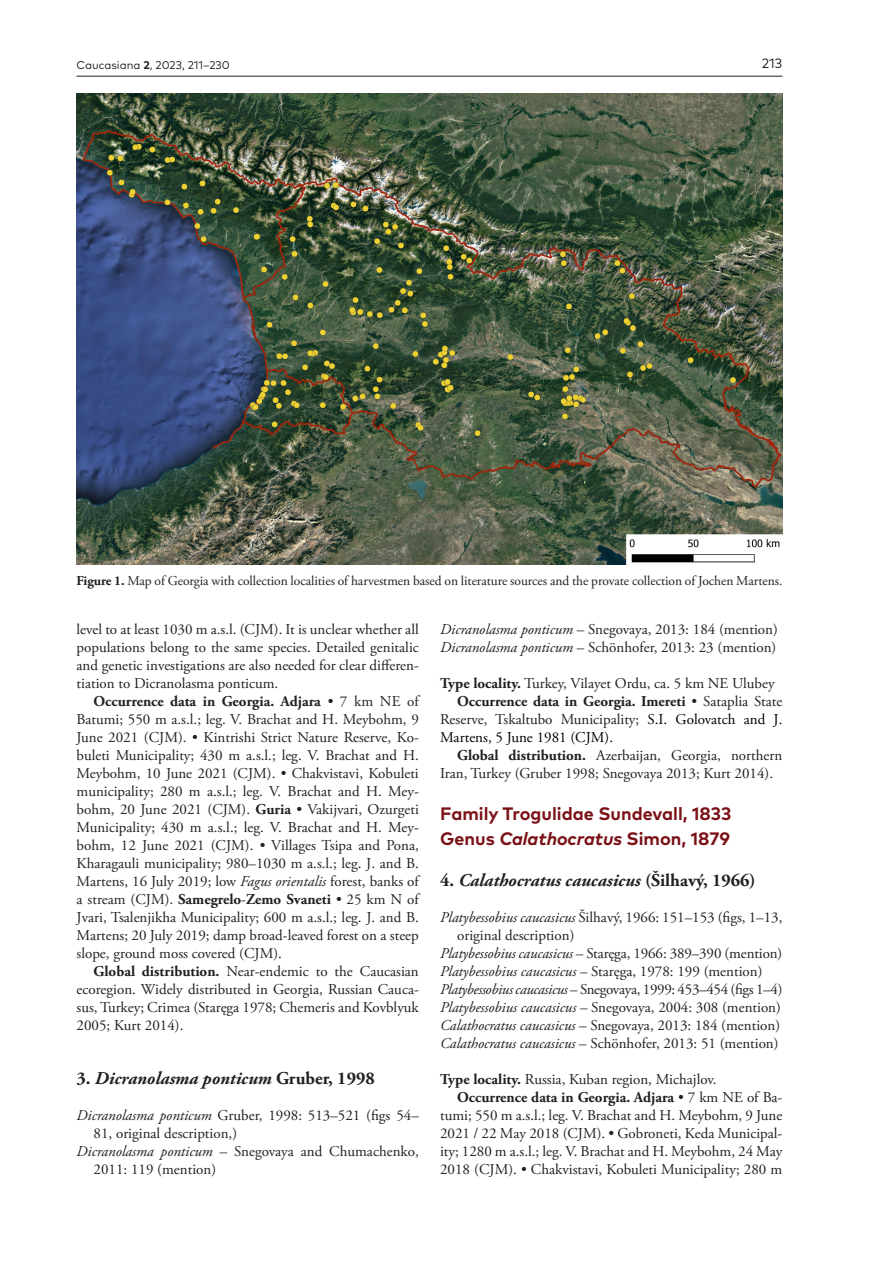
<style>
.page{position:relative;width:893px;height:1263px;background:#fff}
.page>*{position:absolute;margin:0;border:0;box-sizing:border-box;transform-origin:0 0}
.TT_-_Title{font:italic 700 18px "Adobe Garamond Pro";color:#231f20}
.H_-_2_level{font:700 18px "FF Mark Pro";color:#7a1117}
.Body_text{font:15px/18px "Adobe Garamond Pro";color:#231f20;text-align:justify}
.TT_-_Nomeclator_Cita{font:15px/18px "Adobe Garamond Pro";color:#231f20}
.Body_text_-_no_inden{font:15px "Adobe Garamond Pro";color:#231f20}
.TT_-_Nomeclator_Cita-2{font:15px "Adobe Garamond Pro";letter-spacing:-.02em;color:#231f20}
.FIG_Caption{font:13.5px "Adobe Garamond Pro";letter-spacing:-.005em;color:#231f20}
.t1{font:13.5px "FF Mark Pro";color:#231f20}
._1F_-_Citation{font:11.25px "FF Mark Pro";color:#231f20}
.s1{font-weight:700}
.s2{font-style:italic}
.s3{font-style:normal}
.s4{color:#000}
</style>
<div class="page">
<hr style="left:77px;top:76px;width:705px;height:1px;background:#231f20">
<img style="left:77px;top:94px;width:705px;height:471px">
<p class="_1F_-_Citation" style="left:77px;top:57px;width:155px">Caucasiana <span class="s1">2</span>, 2023, 211–230</p>
<p class="t1" style="left:762px;top:54px;width:22px">213</p>
<p class="FIG_Caption" style="left:77px;top:573px;width:707px"><span class="s1">Figure 1.</span> Map of Georgia with collection localities of harvestmen based on literature sources and the provate collection of Jochen Martens.</p>
<p class="Body_text" style="left:77px;top:620px;width:344px">level to at least 1030 m a.s.l. (CJM). It is unclear whether all populations belong to the same species. Detailed genitalic and genetic investigations are also needed for clear differen&shy;tiation to Dicranolasma ponticum.</p>
<p class="Body_text" style="left:77px;top:692px;width:344px;text-indent:17px"><span class="s1">Occurrence data in Georgia. Adjara</span> • 7 km NE of Batumi; 550 m a.s.l.; leg. V. Brachat and H. Meybohm, 9<br>June 2021 (CJM). • Kintrishi Strict Nature Reserve, Ko&shy;buleti Municipality; 430 m a.s.l.; leg. V. Brachat and H.<br>Meybohm, 10 June 2021 (CJM). • Chakvistavi, Kobuleti municipality; 280 m a.s.l.; leg. V. Brachat and H. Mey&shy;bohm, 20 June 2021 (CJM). <span class="s1">Guria</span> • Vakijvari, Ozurgeti Municipality; 430 m a.s.l.; leg. V. Brachat and H. Mey&shy;bohm, 12 June 2021 (CJM). • Villages Tsipa and Pona, Kharagauli municipality; 980–1030 m a.s.l.; leg. J. and B.<br>Martens, 16 July 2019; low <span class="s2">Fagus orientalis</span> forest, banks of a stream (CJM). <span class="s1">Samegrelo</span>-<span class="s1">Zemo Svaneti</span> • 25 km N of Jvari, Tsalenjikha Municipality; 600 m a.s.l.; leg. J. and B.<br>Martens; 20 July 2019; damp broad-leaved forest on a steep slope, ground moss covered (CJM).</p>
<p class="Body_text" style="left:77px;top:962px;width:344px;text-indent:17px"><span class="s1">Global distribution.</span> Near-endemic to the Caucasian ecoregion. Widely distributed in Georgia, Russian Cauca&shy;sus, Turkey; Crimea (Staręga 1978; Chemeris and Kovblyuk 2005; Kurt 2014).</p>
<p class="TT_-_Title" style="left:77px;top:1067px;width:300px"><span class="s3">3.</span> Dicranolasma ponticum <span class="s3">Gruber, 1998</span></p>
<p class="TT_-_Nomeclator_Cita" style="left:94px;top:1106px;width:327px;text-indent:-17px"><span class="s2">Dicranolasma ponticum</span> Gruber, 1998: 513–521 (figs 54–<br>81, original description,)</p>
<p class="TT_-_Nomeclator_Cita" style="left:94px;top:1142px;width:327px;text-indent:-17px"><span class="s2">Dicranolasma ponticum</span> – Snegovaya and Chumachenko,<br>2011: 119 (mention)</p>
<p class="TT_-_Nomeclator_Cita" style="left:440px;top:620px;width:339px"><span class="s2">Dicranolasma ponticum</span> – Snegovaya, 2013: 184 (mention)</p>
<p class="TT_-_Nomeclator_Cita" style="left:440px;top:638px;width:338px"><span class="s2">Dicranolasma ponticum</span> – Schönhofer, 2013: 23 (mention)</p>
<p class="Body_text_-_no_inden" style="left:440px;top:674px;width:336px"><span class="s1">Type locality.</span> Turkey, Vilayet Ordu, ca. 5 km NE Ulubey</p>
<p class="Body_text" style="left:440px;top:692px;width:344px;text-indent:17px"><span class="s1">Occurrence data in Georgia. Imereti</span> • Sataplia State Reserve, Tskaltubo Municipality; <span class="s4">S.I. Golovatch and J.<br>Martens, 5 June 1981 (CJM).</span></p>
<p class="Body_text" style="left:440px;top:746px;width:344px;text-indent:17px"><span class="s1">Global distribution.</span> Azerbaijan, Georgia, northern<br>Iran, Turkey (Gruber 1998; Snegovaya 2013; Kurt 2014).</p>
<p class="H_-_2_level" style="left:440px;top:800px;width:293px">Family Trogulidae Sundevall, 1833</p>
<p class="H_-_2_level" style="left:440px;top:825px;width:291px">Genus <span class="s2">Calathocratus</span> Simon, 1879</p>
<p class="TT_-_Title" style="left:440px;top:869px;width:317px"><span class="s3">4.</span> Calathocratus caucasicus <span class="s3">(Šilhavý, 1966)</span></p>
<p class="TT_-_Nomeclator_Cita" style="left:457px;top:908px;width:327px;text-indent:-17px"><span class="s2">Platybessobius caucasicus</span> Šilhavý, 1966: 151–153 (figs, 1–13, original description)</p>
<p class="TT_-_Nomeclator_Cita" style="left:440px;top:944px;width:344px"><span class="s2">Platybessobius caucasicus</span> – Staręga, 1966: 389–390 (mention)</p>
<p class="TT_-_Nomeclator_Cita" style="left:440px;top:962px;width:324px"><span class="s2">Platybessobius caucasicus</span> – Staręga, 1978: 199 (mention)</p>
<p class="TT_-_Nomeclator_Cita-2" style="left:440px;top:980px;width:344px"><span class="s2">Platybessobius caucasicus</span> – Snegovaya, 1999: 453–454 (figs 1–4)</p>
<p class="TT_-_Nomeclator_Cita" style="left:440px;top:998px;width:342px"><span class="s2">Platybessobius caucasicus</span> – Snegovaya, 2004: 308 (mention)</p>
<p class="TT_-_Nomeclator_Cita" style="left:440px;top:1016px;width:342px"><span class="s2">Calathocratus caucasicus</span> – Snegovaya, 2013: 184 (mention)</p>
<p class="TT_-_Nomeclator_Cita" style="left:440px;top:1034px;width:340px"><span class="s2">Calathocratus caucasicus</span> – Schönhofer, 2013: 51 (mention)</p>
<p class="Body_text_-_no_inden" style="left:440px;top:1070px;width:278px"><span class="s1">Type locality.</span> Russia, Kuban region, Michajlov.</p>
<p class="Body_text" style="left:440px;top:1088px;width:344px;text-indent:17px"><span class="s1">Occurrence data in Georgia. Adjara</span> • 7 km NE of Ba&shy;tumi; 550 m a.s.l.; leg. V. Brachat and H. Meybohm, 9 June 2021 / 22 May 2018 (CJM). • Gobroneti, Keda Municipal&shy;ity; 1280 m a.s.l.; leg. V. Brachat and H. Meybohm, 24 May 2018 (CJM). • Chakvistavi, Kobuleti Municipality; 280 m</p>
</div>
